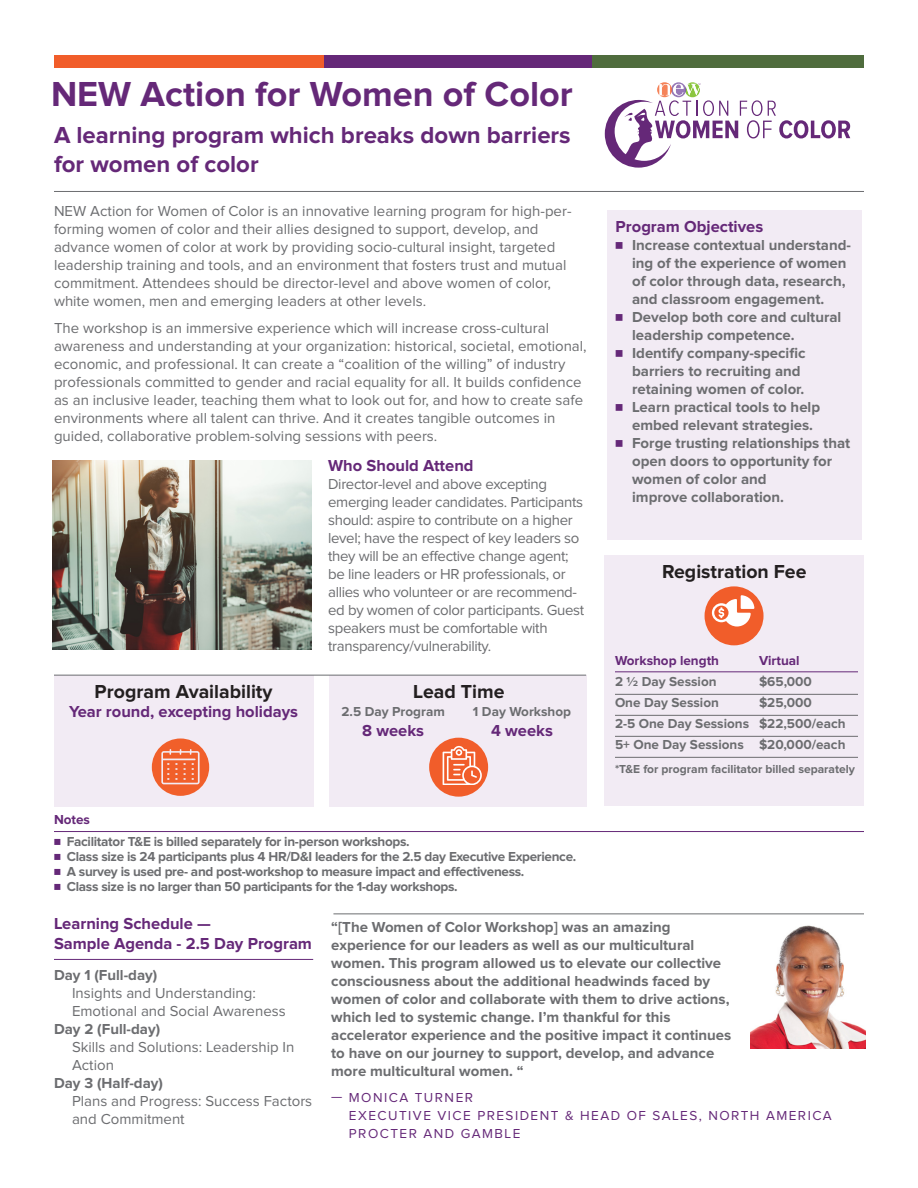
<style>
.page{position:relative;width:918px;height:1188px;background:#fff}
.page>*{position:absolute;margin:0;border:0;box-sizing:border-box;transform-origin:0 0}
.t1{font:700 36px "Proxima Nova";color:#652878}
.t2{font:700 24px/28.8px "Proxima Nova";color:#652878}
.Subhead_2{font:700 19.5px "Proxima Nova";color:#231f20}
.Subhead_1{font:700 16.5px/19.5px "Proxima Nova";color:#652878}
.Main_Text{font:15px/18px "Proxima Nova";color:#6c6d70}
.Bullet_copy{font:700 15px/18px "Proxima Nova";color:#6c6d70}
.Main_Text-2{font:15px/18px "Proxima Nova";letter-spacing:-.02em;color:#6c6d70}
.Icon_copy{font:700 13.5px "Proxima Nova";letter-spacing:-.02em;color:#6c6d70}
.Icon_copy-2{font:700 13.5px "Proxima Nova";color:#6c6d70}
.Attribution{font:13.5px/18px "Proxima Nova";letter-spacing:.11em;color:#652878}
.Icon_copy-3{font:700 13.5px "Proxima Nova";color:#652878}
.Icon_copy-4{font:700 12px "Proxima Nova";color:#6c6d70}
.s1{font-family:"Universal Newswith Comm Pi";font-weight:400;font-size:12px;color:#652878}
.s2{font-family:"Universal Newswith Comm Pi";font-weight:400;font-size:13.5px;color:#652878}
</style>
<div class="page">
<div style="left:605px;top:555px;width:259px;height:251px;background:#f2ebf4"></div>
<div style="left:54px;top:675px;width:259px;height:132px;background:#f2ebf4"></div>
<div style="left:329px;top:676px;width:258px;height:131px;background:#f2ebf4"></div>
<hr style="left:54px;top:191px;width:810px;height:1px;background:#6c6d70">
<hr style="left:333px;top:914px;width:531px;height:1px;background:#6c6d70">
<img style="left:751px;top:925px;width:114px;height:124px">
<div style="left:607px;top:210px;width:255px;height:330px;background:#f2ebf4"></div>
<div style="left:590px;top:55px;width:274px;height:12px;background:#4f6c3d"></div>
<div style="left:323px;top:55px;width:268px;height:12px;background:#652878"></div>
<div style="left:54px;top:55px;width:270px;height:12px;background:#f15d2a"></div>
<svg style="left:605px;top:82px;width:245px;height:86px"></svg>
<svg style="left:152px;top:738px;width:57px;height:58px"></svg>
<div style="left:429px;top:738px;width:59px;height:59px;background:#f15d2a;border-radius:50%"></div>
<svg style="left:443px;top:746px;width:39px;height:38px"></svg>
<div style="left:705px;top:586px;width:59px;height:59px;background:#f15d2a;border-radius:50%"></div>
<svg style="left:741px;top:595px;width:13px;height:14px"></svg>
<svg style="left:712px;top:599px;width:39px;height:28px"></svg>
<hr style="left:54px;top:831px;width:810px;height:1px;background:#652878">
<hr style="left:615px;top:671px;width:243px;height:1px;background:#652878">
<hr style="left:615px;top:694px;width:243px;height:1px;background:#6c6d70">
<hr style="left:615px;top:715px;width:243px;height:1px;background:#6c6d70">
<hr style="left:615px;top:736px;width:243px;height:1px;background:#6c6d70">
<hr style="left:615px;top:757px;width:243px;height:1px;background:#6c6d70">
<hr style="left:54px;top:959px;width:259px;height:1px;background:#652878">
<hr style="left:54px;top:675px;width:532px;height:1px;background:#6c6d70">
<img style="left:53px;top:460px;width:259px;height:190px">
<p class="t1" style="left:51px;top:78px;width:523px">NEW Action for Women of Color</p>
<p class="t2" style="left:54px;top:122px;width:518px">A learning program which breaks down barriers for women of color</p>
<p class="Main_Text" style="left:54px;top:202px;width:519px">NEW Action for Women of Color is an innovative learning program for high-per&shy;forming women of color and their allies designed to support, develop, and advance women of color at work by providing socio-cultural insight, targeted leadership training and tools, and an environment that fosters trust and mutual commitment. Attendees should be director-level and above women of color, white women, men and emerging leaders at other levels.</p>
<p class="Main_Text" style="left:54px;top:320px;width:534px">The workshop is an immersive experience which will increase cross-cultural awareness and understanding at your organization: historical, societal, emotional, economic, and professional. It can create a “coalition of the willing” of industry professionals committed to gender and racial equality for all. It builds confidence as an inclusive leader, teaching them what to look out for, and how to create safe environments where all talent can thrive. And it creates tangible outcomes in guided, collaborative problem-solving sessions with peers.</p>
<p class="Subhead_1" style="left:328px;top:456px;width:147px">Who Should Attend</p>
<p class="Main_Text-2" style="left:328px;top:475px;width:258px">Director-level and above excepting emerging leader candidates. Participants should: aspire to contribute on a higher level; have the respect of key leaders so they will be an effective change agent; be line leaders or HR professionals, or allies who volunteer or are recommend&shy;ed by women of color participants. Guest speakers must be comfortable with transparency/vulnerability.</p>
<p class="Subhead_2" style="left:413px;top:683px;width:93px">Lead Time</p>
<p class="Subhead_2" style="left:95px;top:682px;width:179px">Program Availability</p>
<p class="Subhead_1" style="left:69px;top:703px;width:230px">Year round, excepting holidays</p>
<p class="Icon_copy-2" style="left:342px;top:705px;width:105px">2.5 Day Program</p>
<p class="Subhead_1" style="left:362px;top:721px;width:63px">8 weeks</p>
<p class="Icon_copy-2" style="left:473px;top:705px;width:100px">1 Day Workshop</p>
<p class="Subhead_1" style="left:491px;top:721px;width:63px">4 weeks</p>
<p class="Icon_copy-3" style="left:54px;top:814px;width:38px">Notes</p>
<p class="Icon_copy" style="left:54px;top:835px;width:357px"><span class="s1">n</span> Facilitator T&amp;E is billed separately for in-person workshops.</p>
<p class="Icon_copy" style="left:54px;top:850px;width:524px"><span class="s1">n</span> Class size is 24 participants plus 4 HR/D&amp;I leaders for the 2.5 day Executive Experience.</p>
<p class="Icon_copy" style="left:54px;top:865px;width:472px"><span class="s1">n</span> A survey is used pre- and post-workshop to measure impact and effectiveness.</p>
<p class="Icon_copy" style="left:54px;top:880px;width:405px"><span class="s1">n</span> Class size is no larger than 50 participants for the 1-day workshops.</p>
<p class="Subhead_1" style="left:616px;top:218px;width:149px">Program Objectives</p>
<p class="Bullet_copy" style="left:632px;top:237px;width:220px;text-indent:-16px"><span class="s2">n</span> Increase contextual understand&shy;ing of the experience of women of color through data, research, and classroom engagement.</p>
<p class="Bullet_copy" style="left:632px;top:309px;width:211px;text-indent:-16px"><span class="s2">n</span> Develop both core and cultural leadership competence.</p>
<p class="Bullet_copy" style="left:632px;top:345px;width:175px;text-indent:-16px"><span class="s2">n</span> Identify company-specific barriers to recruiting and retaining women of color.</p>
<p class="Bullet_copy" style="left:632px;top:399px;width:190px;text-indent:-16px"><span class="s2">n</span> Learn practical tools to help embed relevant strategies.</p>
<p class="Bullet_copy" style="left:632px;top:435px;width:220px;text-indent:-16px"><span class="s2">n</span> Forge trusting relationships that open doors to opportunity for women of color and<br>improve collaboration.</p>
<p class="Subhead_2" style="left:662px;top:563px;width:146px">Registration Fee</p>
<p class="Icon_copy-3" style="left:615px;top:654px;width:106px">Workshop length</p>
<p class="Icon_copy-3" style="left:759px;top:654px;width:42px">Virtual</p>
<p class="Icon_copy-2" style="left:615px;top:676px;width:103px">2 ½ Day Session</p>
<p class="Icon_copy" style="left:759px;top:676px;width:54px">$65,000</p>
<p class="Icon_copy-2" style="left:615px;top:697px;width:105px">One Day Session</p>
<p class="Icon_copy" style="left:759px;top:697px;width:54px">$25,000</p>
<p class="Icon_copy-2" style="left:615px;top:718px;width:232px">2-5 One Day Sessions $22,500/each</p>
<p class="Icon_copy-2" style="left:615px;top:739px;width:232px">5+ One Day Sessions $20,000/each</p>
<p class="Icon_copy-4" style="left:615px;top:764px;width:241px">*T&amp;E for program facilitator billed separately</p>
<p class="Subhead_1" style="left:54px;top:915px;width:260px">Learning Schedule —<br>Sample Agenda - 2.5 Day Program</p>
<p class="Bullet_copy" style="left:54px;top:967px;width:105px">Day 1 (Full-day)</p>
<p class="Main_Text" style="left:72px;top:985px;width:185px">Insights and Understanding:</p>
<p class="Main_Text" style="left:72px;top:1003px;width:215px">Emotional and Social Awareness</p>
<p class="Bullet_copy" style="left:54px;top:1021px;width:108px">Day 2 (Full-day)</p>
<p class="Main_Text" style="left:72px;top:1039px;width:224px">Skills and Solutions: Leadership In</p>
<p class="Main_Text" style="left:72px;top:1057px;width:43px">Action</p>
<p class="Bullet_copy" style="left:54px;top:1075px;width:110px">Day 3 (Half-day)</p>
<p class="Main_Text" style="left:72px;top:1093px;width:242px">Plans and Progress: Success Factors</p>
<p class="Main_Text" style="left:72px;top:1111px;width:114px">and Commitment</p>
<p class="Bullet_copy" style="left:331px;top:919px;width:402px">“[The Women of Color Workshop] was an amazing experience for our leaders as well as our multicultural women. This program allowed us to elevate our collective consciousness about the additional headwinds faced by women of color and collaborate with them to drive actions, which led to systemic change. I’m thankful for this accelerator experience and the positive impact it continues to have on our journey to support, develop, and advance more multicultural women. “</p>
<p class="Attribution" style="left:349px;top:1089px;width:484px;text-indent:-18px">— MONICA TURNER<br>EXECUTIVE VICE PRESIDENT &amp; HEAD OF SALES, NORTH AMERICA<br>PROCTER AND GAMBLE</p>
</div>
